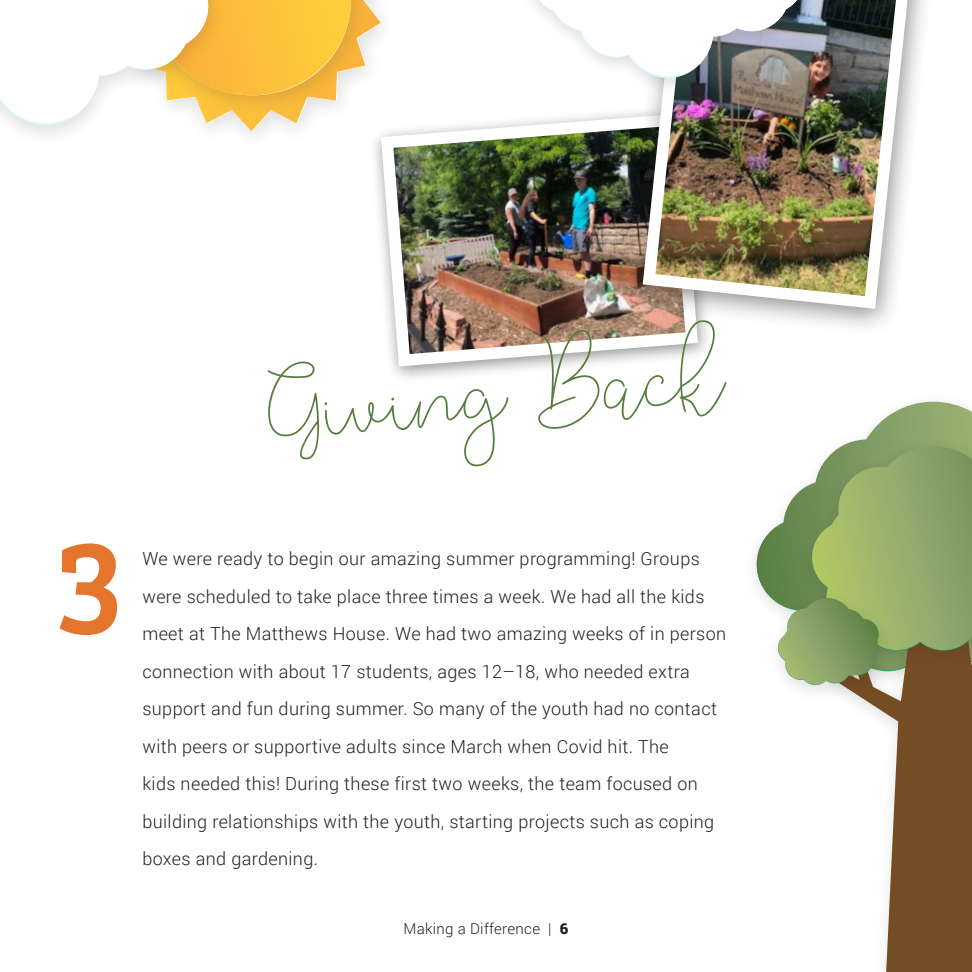
<style>
.page{position:relative;width:972px;height:972px;background:#fff}
.page>*{position:absolute;margin:0;border:0;box-sizing:border-box;transform-origin:0 0}
.t1{font:136.8px "Bree Serif";color:#e5752d}
.t2{font:126.3px "Lucylane Free";color:#557e3e}
.Main_Text{font:300 18px/37.5px "Roboto";letter-spacing:.02em;color:#231f20}
.t3{font:300 15px "Roboto";letter-spacing:.02em;color:#231f20}
.s1{font-weight:900}
</style>
<div class="page">
<svg style="left:0;top:0;width:382px;height:131px"></svg>
<div style="left:368px;top:104px;width:346px;height:281px;background:#fff"></div>
<img style="left:375px;top:113px;width:329px;height:260px">
<div style="left:624px;top:0;width:310px;height:336px;background:#231f20;opacity:.5"></div>
<img style="left:636px;top:0;width:281px;height:315px">
<div style="left:517px;top:0;width:303px;height:97px;background:#231f20;opacity:.15"></div>
<svg style="left:530px;top:0;width:275px;height:78px"></svg>
<svg style="left:757px;top:402px;width:215px;height:196px"></svg>
<div style="left:799px;top:436px;width:173px;height:233px;background:#231f20;opacity:.15"></div>
<div style="left:765px;top:588px;width:130px;height:116px;background:#231f20;opacity:.15"></div>
<svg style="left:778px;top:446px;width:194px;height:526px"></svg>
<p class="t2" style="left:264px;top:351px;width:458px;rotate:-4deg">Giving Back</p>
<p class="t1" style="left:54px;top:486px;width:73px">3</p>
<p class="Main_Text" style="left:142px;top:539px;width:585px">We were ready to begin our amazing summer programming! Groups were scheduled to take place three times a week. We had all the kids meet at The Matthews House. We had two amazing weeks of in person connection with about 17 students, ages 12–18, who needed extra support and fun during summer. So many of the youth had no contact with peers or supportive adults since March when Covid hit. The<br>kids needed this! During these first two weeks, the team focused on building relationships with the youth, starting projects such as coping boxes and gardening.</p>
<p class="t3" style="left:404px;top:918px;width:166px">Making a Difference | <span class="s1">6</span></p>
</div>
